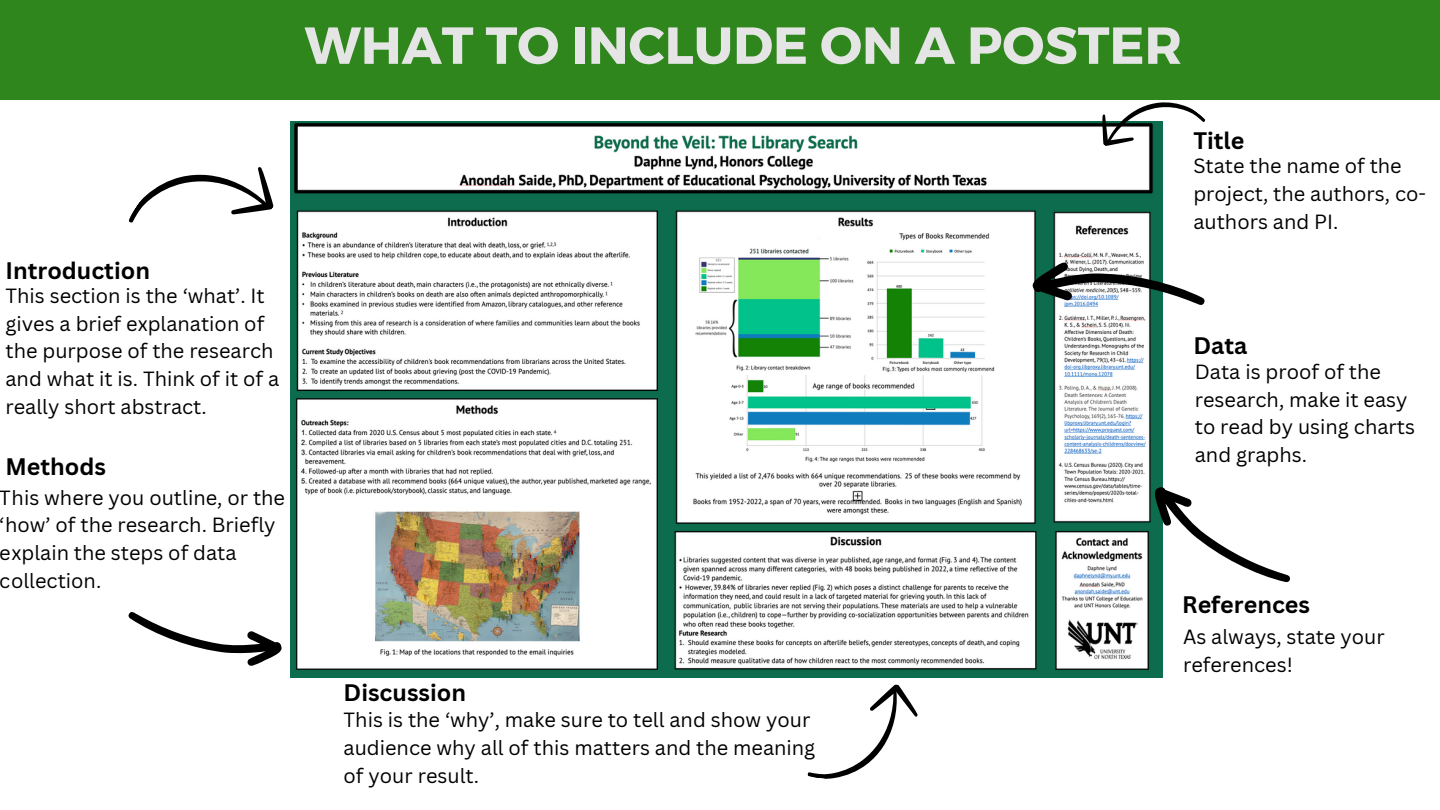
<style>
.page{position:relative;width:1440px;height:810px;background:#fff}
.page>*{position:absolute;margin:0;border:0;box-sizing:border-box;transform-origin:0 0}
.t1{font:700 52px "Montserrat";color:#e5e5e5}
.t2{font:700 23.3px "Canva Sans";color:#000}
.t3{font:20px/27.8px "Canva Sans";color:#000}
</style>
<div class="page">
<div style="left:0;top:0;width:1440px;height:100px;background:#2f861d"></div>
<img style="left:290px;top:121px;width:872px;height:557px">
<svg style="left:128px;top:167px;width:146px;height:56px"></svg>
<svg style="left:1089px;top:102px;width:117px;height:80px"></svg>
<svg style="left:128px;top:612px;width:154px;height:54px"></svg>
<svg style="left:1141px;top:486px;width:149px;height:97px"></svg>
<svg style="left:807px;top:684px;width:111px;height:95px"></svg>
<svg style="left:1026px;top:214px;width:179px;height:157px"></svg>
<p class="t1" style="left:305px;top:12px;width:879px">WHAT TO INCLUDE ON A POSTER</p>
<p class="t2" style="left:6px;top:254px;width:146px">Introduction</p>
<p class="t3" style="left:6px;top:281px;width:275px">This section is the ‘what’. It gives a brief explanation of the purpose of the research and what it is. Think of it of a really short abstract.</p>
<p class="t2" style="left:6px;top:451px;width:102px">Methods</p>
<h2 class="t3" style="left:0;top:483px;width:287px">This where you outline, or the ‘how’ of the research. Briefly explain the steps of data collection.</h2>
<h2 class="t2" style="left:344px;top:676px;width:124px">Discussion</h2>
<p class="t3" style="left:344px;top:705px;width:473px">This is the ‘why’, make sure to tell and show your audience why all of this matters and the meaning of your result.</p>
<h2 class="t2" style="left:1193px;top:124px;width:53px">Title</h2>
<p class="t3" style="left:1193px;top:152px;width:234px">State the name of the project, the authors, co&shy;authors and PI.</p>
<h2 class="t2" style="left:1193px;top:330px;width:55px">Data</h2>
<p class="t3" style="left:1195px;top:357px;width:222px">Data is proof of the research, make it easy to read by using charts and graphs.</p>
<p class="t2" style="left:1182px;top:588px;width:129px">References</p>
<p class="t3" style="left:1183px;top:622px;width:203px">As always, state your references!</p>
</div>
